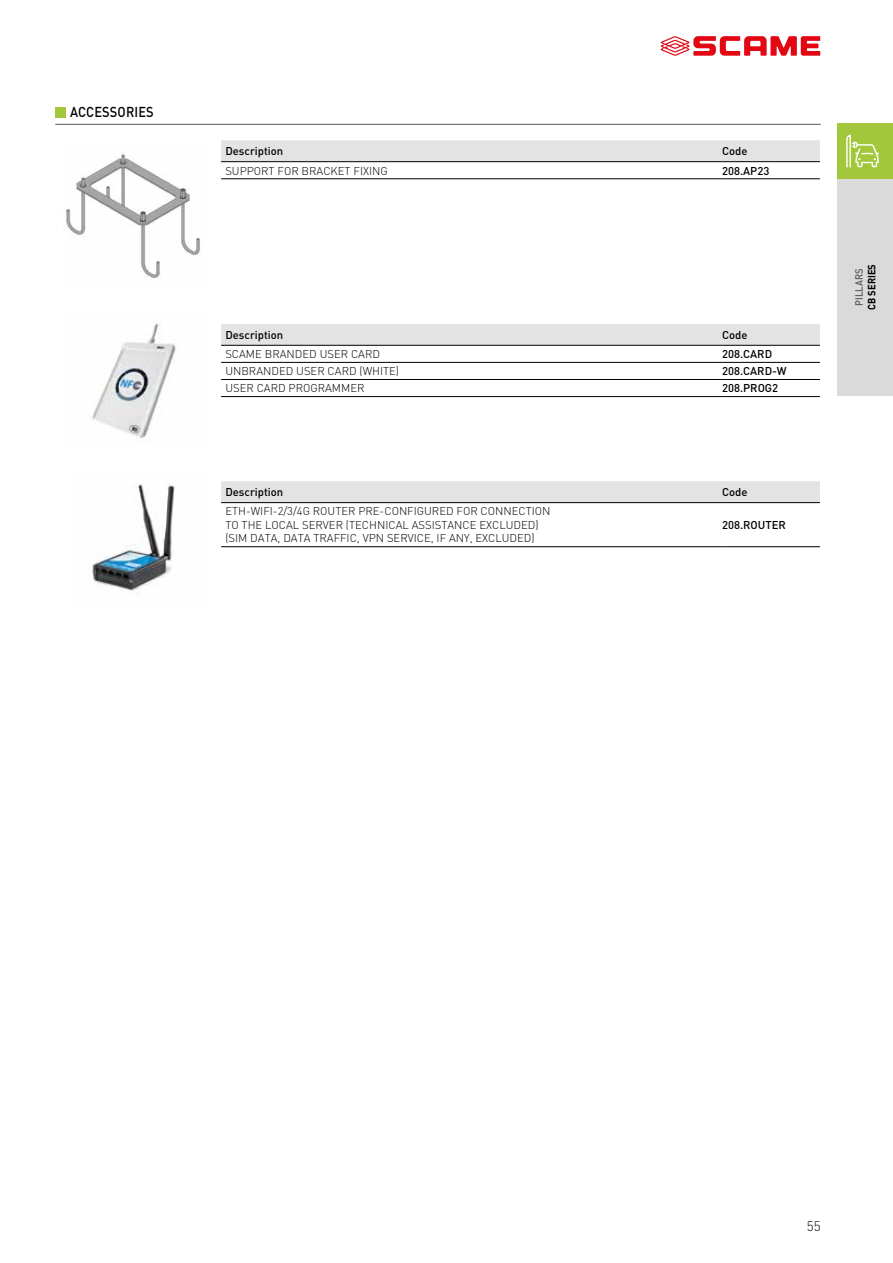
<style>
.page{position:relative;width:893px;height:1263px;background:#fff}
.page>*{position:absolute;margin:0;border:0;box-sizing:border-box;transform-origin:0 0}
.t1{font:500 14.25px "DIN Pro";letter-spacing:.01em;color:#000;scale:.9 1}
.t2{font:300 13.5px "DIN Pro";color:#000}
.t3{font:300 11.25px/13.5px "DIN Pro";color:#000}
.t4{font:500 11.25px "DIN Pro";color:#000}
.t5{font:700 10.5px "DIN Pro";color:#000;scale:.9 1}
.t6{font:500 10.5px "DIN Pro";color:#575756;scale:.9 1}
</style>
<div class="page">
<div style="left:221px;top:140px;width:599px;height:21px;background:#e3e3e3"></div>
<hr style="left:722px;top:179px;width:98px;height:1px;background:#000">
<hr style="left:722px;top:161px;width:98px;height:1px;background:#000">
<hr style="left:221px;top:161px;width:501px;height:1px;background:#000">
<hr style="left:221px;top:179px;width:501px;height:1px;background:#000">
<img style="left:64px;top:154px;width:137px;height:125px">
<hr style="left:55px;top:124px;width:766px;height:1px;background:#575756">
<div style="left:55px;top:107px;width:11px;height:10px;background:#a2c73a"></div>
<div style="left:221px;top:324px;width:599px;height:21px;background:#e3e3e3"></div>
<hr style="left:221px;top:362px;width:501px;height:1px;background:#000">
<hr style="left:722px;top:362px;width:98px;height:1px;background:#000">
<hr style="left:221px;top:379px;width:501px;height:1px;background:#000">
<hr style="left:722px;top:379px;width:98px;height:1px;background:#000">
<hr style="left:221px;top:345px;width:501px;height:1px;background:#000">
<hr style="left:221px;top:396px;width:501px;height:1px;background:#000">
<hr style="left:722px;top:345px;width:98px;height:1px;background:#000">
<hr style="left:722px;top:396px;width:98px;height:1px;background:#000">
<div style="left:221px;top:481px;width:599px;height:21px;background:#e3e3e3"></div>
<hr style="left:221px;top:546px;width:501px;height:1px;background:#000">
<hr style="left:722px;top:546px;width:98px;height:1px;background:#000">
<hr style="left:221px;top:502px;width:501px;height:1px;background:#000">
<hr style="left:722px;top:502px;width:98px;height:1px;background:#000">
<img style="left:91px;top:323px;width:85px;height:116px">
<img style="left:88px;top:484px;width:87px;height:112px">
<svg style="left:661px;top:36px;width:159px;height:20px"></svg>
<div style="left:838px;top:123px;width:55px;height:56px;background:#a2c73a"></div>
<svg style="left:846px;top:135px;width:33px;height:32px"></svg>
<div style="left:838px;top:179px;width:55px;height:216px;background:#dadada"></div>
<p class="t1" style="left:70px;top:102px;width:95px">ACCESSORIES</p>
<p class="t4" style="left:225px;top:144px;width:60px">Description</p>
<p class="t4" style="left:722px;top:144px;width:27px">Code</p>
<p class="t3" style="left:225px;top:163px;width:164px">SUPPORT FOR BRACKET FIXING</p>
<p class="t4" style="left:722px;top:163px;width:49px">208.AP23</p>
<p class="t4" style="left:225px;top:327px;width:60px">Description</p>
<p class="t4" style="left:722px;top:327px;width:27px">Code</p>
<p class="t3" style="left:225px;top:347px;width:156px">SCAME BRANDED USER CARD</p>
<p class="t4" style="left:722px;top:346px;width:52px">208.CARD</p>
<p class="t3" style="left:225px;top:364px;width:175px">UNBRANDED USER CARD (WHITE)</p>
<p class="t4" style="left:722px;top:363px;width:66px">208.CARD-W</p>
<p class="t3" style="left:225px;top:381px;width:141px">USER CARD PROGRAMMER</p>
<p class="t4" style="left:722px;top:381px;width:58px">208.PROG2</p>
<p class="t4" style="left:225px;top:484px;width:60px">Description</p>
<p class="t4" style="left:722px;top:484px;width:27px">Code</p>
<p class="t3" style="left:225px;top:504px;width:327px">ETH-WIFI-2/3/4G ROUTER PRE-CONFIGURED FOR CONNECTION<br>TO THE LOCAL SERVER (TECHNICAL ASSISTANCE EXCLUDED) (SIM DATA, DATA TRAFFIC, VPN SERVICE, IF ANY, EXCLUDED)</p>
<p class="t4" style="left:722px;top:517px;width:65px">208.ROUTER</p>
<p class="t6" style="left:852px;top:306px;width:43px;rotate:-90deg">PILLARS</p>
<p class="t5" style="left:864px;top:310px;width:53px;rotate:-90deg">CB SERIES</p>
<p class="t2" style="left:807px;top:1217px;width:15px">55</p>
</div>
